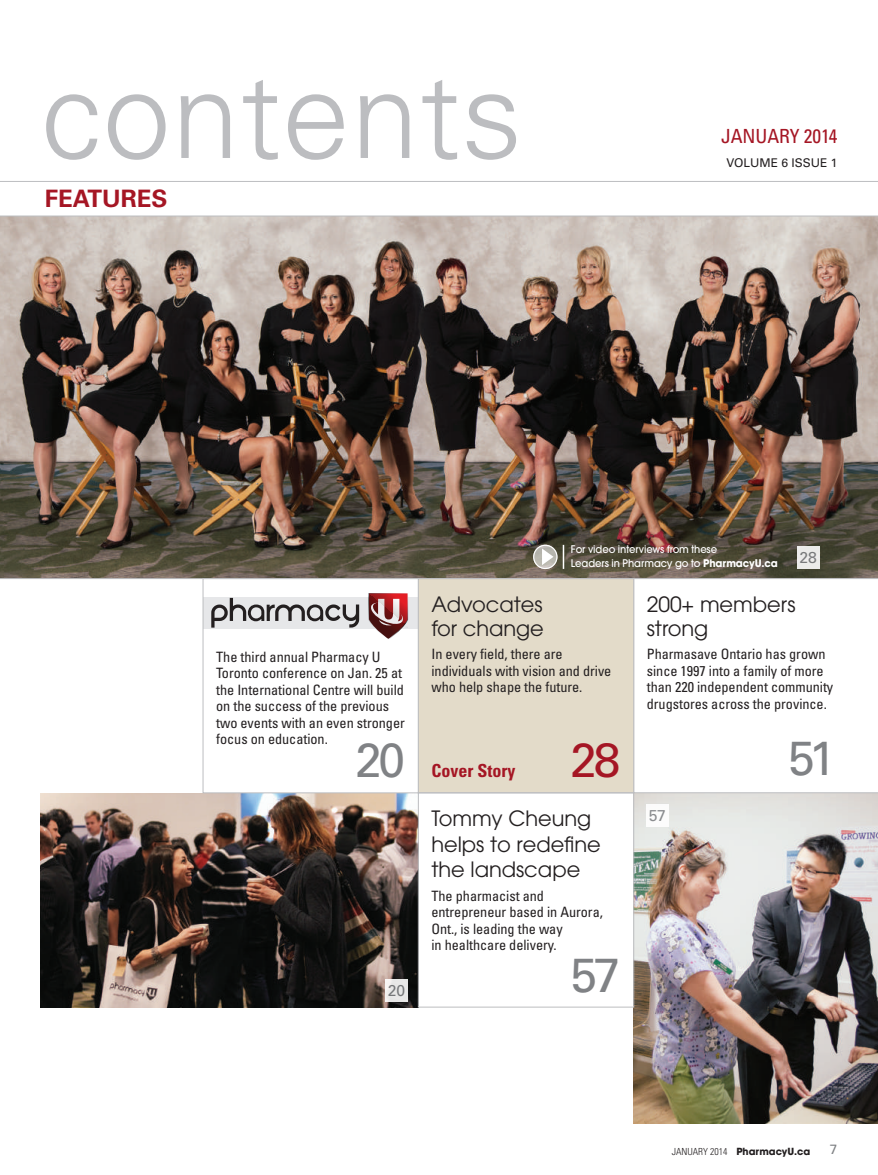
<style>
.page{position:relative;width:878px;height:1175px;background:#fff}
.page>*{position:absolute;margin:0;border:0;box-sizing:border-box;transform-origin:0 0}
.t1{font:300 123px "Univers LT Std";letter-spacing:.005em;color:#bcbdc0}
.t2{font:48px "Univers LT Std";color:#808285}
.t3{font:48px "Univers LT Std";color:#a51624}
.t4{font:700 24px "Univers LT Std";color:#a51624}
.t5{font:21px/24px "Avant Garde";letter-spacing:-.005em;color:#231f20}
.t6{font:condensed 19.5px "Univers LT Std";letter-spacing:-.005em;color:#a51624}
.t7{font:700 condensed 18px "Univers LT Std";color:#a51624}
.t8{font:15.75px "Univers LT Std";color:#808285}
.t9{font:condensed 14.25px/16.5px "Univers LT Std";letter-spacing:-.005em;color:#231f20}
.t10{font:13.5px "Univers LT Std";color:#808285}
.t11{font:12px "Univers LT Std";color:#231f20}
.t12{font:500 10.5px/13.5px "Avant Garde";letter-spacing:-.01em;color:#fff;scale:.95 1}
.t13{font:700 9.75px "Avant Garde";color:#231f20}
.s1{font-weight:700}
.s2{font-family:"Univers LT Std";font-weight:300;font-stretch:condensed}
</style>
<div class="page">
<hr style="left:0;top:181px;width:878px;height:1px;background:#bcbdc0">
<img style="left:0;top:217px;width:878px;height:361px">
<img style="left:40px;top:793px;width:378px;height:214px">
<img style="left:633px;top:793px;width:245px;height:330px">
<div style="left:385px;top:979px;width:23px;height:22px;background:linear-gradient(to bottom,#ebeaea,#e8e7e7)"></div>
<div style="left:203px;top:597px;width:215px;height:31px;background:#e6e7e9"></div>
<div style="left:203px;top:578px;width:216px;height:215px;border:1px solid #bcbdc0"></div>
<svg style="left:211px;top:598px;width:148px;height:29px"></svg>
<svg style="left:368px;top:593px;width:40px;height:46px"></svg>
<svg style="left:634px;top:579px;width:244px;height:214px"></svg>
<div style="left:418px;top:579px;width:216px;height:214px;background:#e3dbc9"></div>
<div style="left:418px;top:578px;width:216px;height:215px;border:1px solid #bcbdc0"></div>
<div style="left:418px;top:792px;width:216px;height:215px;border:1px solid #bcbdc0"></div>
<hr style="left:0;top:216px;width:878px;height:1px;background:#bcbdc0">
<hr style="left:0;top:578px;width:878px;height:1px;background:#bcbdc0">
<div style="left:646px;top:804px;width:22px;height:22px;background:#fff"></div>
<div style="left:796px;top:546px;width:23px;height:22px;background:#ebebe9"></div>
<hr style="left:562px;top:545px;width:2px;height:24px;background:#fff">
<svg style="left:533px;top:544px;width:24px;height:25px"></svg>
<div style="left:533px;top:545px;width:24px;height:24px;border:1px solid #fff;border-radius:50%"></div>
<svg style="left:542px;top:548px;width:11px;height:17px"></svg>
<h1 class="t1" style="left:40px;top:40px;width:483px">contents</h1>
<h3 class="t4" style="left:45px;top:184px;width:124px">FEATURES</h3>
<h3 class="t6" style="left:721px;top:123px;width:118px">JANUARY 2014</h3>
<p class="t11" style="left:726px;top:155px;width:112px">VOLUME 6 ISSUE 1</p>
<p class="t12" style="left:571px;top:543px;width:219px">For video interviews from these<br>Leaders in Pharmacy go to <span class="s1">PharmacyU.ca</span></p>
<p class="t8" style="left:799px;top:548px;width:19px">28</p>
<p class="t9" style="left:216px;top:648px;width:190px">The third annual Pharmacy U<br>Toronto conference on Jan. 25 at the International Centre will build on the success of the previous two events with an even stronger focus on education.</p>
<h2 class="t2" style="left:355px;top:731px;width:52px">20</h2>
<p class="t8" style="left:388px;top:981px;width:19px">20</p>
<h3 class="t5" style="left:431px;top:592px;width:114px">Advocates for change</h3>
<p class="t9" style="left:431px;top:646px;width:181px">In every field, there are individuals with vision and drive who help shape the future.</p>
<h2 class="t3" style="left:570px;top:732px;width:52px">28</h2>
<h3 class="t5" style="left:431px;top:806px;width:171px;line-height:25.5px">Tommy Cheung helps to redefine the landscape</h3>
<p class="t9" style="left:431px;top:887px;width:173px">The pharmacist and entrepreneur based in Aurora,<br>Ont., is leading the way<br>in healthcare delivery.</p>
<h2 class="t2" style="left:570px;top:946px;width:52px">57</h2>
<p class="t7" style="left:431px;top:760px;width:85px">Cover Story</p>
<h3 class="t5" style="left:646px;top:592px;width:150px">200+ members strong</h3>
<p class="t9" style="left:646px;top:645px;width:188px">Pharmasave Ontario has grown since 1997 into a family of more than 220 independent community drugstores across the province.</p>
<p class="t8" style="left:648px;top:806px;width:19px">57</p>
<h2 class="t2" style="left:788px;top:730px;width:49px">51</h2>
<p class="t13" style="left:671px;top:1144px;width:140px"><span class="s2">JANUARY 2014</span> PharmacyU.ca</p>
<p class="t10" style="left:829px;top:1141px;width:9px">7</p>
</div>
